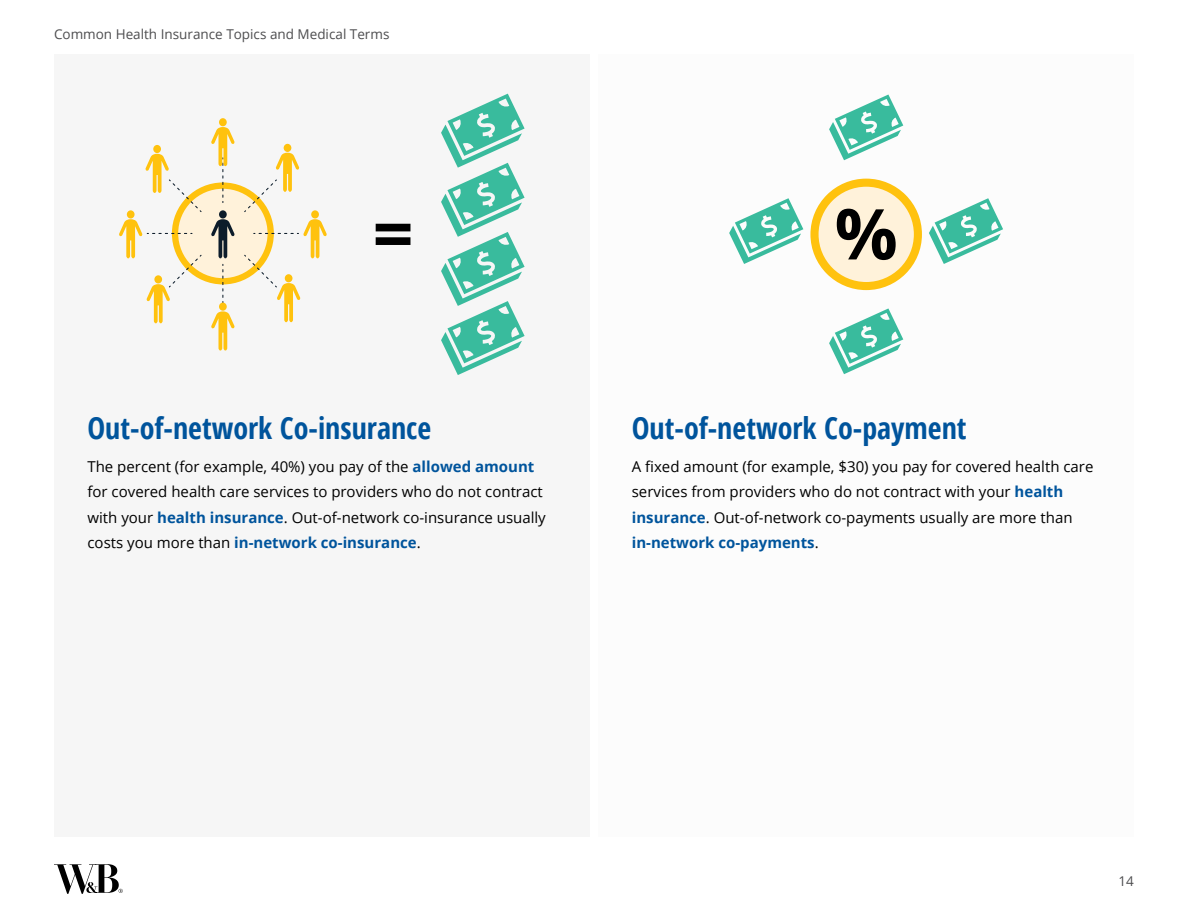
<style>
.page{position:relative;width:1188px;height:918px;background:#fff}
.page>*{position:absolute;margin:0;border:0;box-sizing:border-box;transform-origin:0 0}
.Rule_Space{font:700 condensed 30px "Open Sans";color:#00549c}
.Paragraph_Style_1{font:15px/25.5px "Open Sans";color:#000}
.t1{font:13.5px "Open Sans";color:#4d4d4f}
.s1{font-weight:700;color:#00549c}
</style>
<div class="page">
<svg style="left:54px;top:864px;width:69px;height:30px"></svg>
<div style="left:54px;top:54px;width:536px;height:783px;background:#f6f6f6"></div>
<svg style="left:119px;top:118px;width:208px;height:233px"></svg>
<svg style="left:376px;top:224px;width:34px;height:21px"></svg>
<svg style="left:441px;top:94px;width:84px;height:281px"></svg>
<svg style="left:829px;top:95px;width:74px;height:65px"></svg>
<svg style="left:829px;top:308px;width:74px;height:66px"></svg>
<svg style="left:729px;top:198px;width:74px;height:66px"></svg>
<svg style="left:929px;top:198px;width:74px;height:66px"></svg>
<svg style="left:810px;top:179px;width:112px;height:111px"></svg>
<p class="t1" style="left:54px;top:25px;width:337px">Common Health Insurance Topics and Medical Terms</p>
<p class="Rule_Space" style="left:87px;top:407px;width:345px">Out-of-network Co-insurance</p>
<p class="Paragraph_Style_1" style="left:87px;top:453px;width:460px">The percent (for example, 40%) you pay of the <span class="s1">allowed amount </span>for covered health care services to providers who do not contract with your <span class="s1">health insurance</span>. Out-of-network co-insurance usually costs you more than <span class="s1">in-network co-insurance</span>.</p>
<p class="Rule_Space" style="left:632px;top:407px;width:336px">Out-of-network Co-payment</p>
<p class="Paragraph_Style_1" style="left:632px;top:453px;width:463px">A fixed amount (for example, $30) you pay for covered health care services from providers who do not contract with your <span class="s1">health insurance</span>. Out-of-network co-payments usually are more than <span class="s1">in-network co-payments</span>.</p>
<p class="t1" style="left:1119px;top:872px;width:17px">14</p>
</div>
